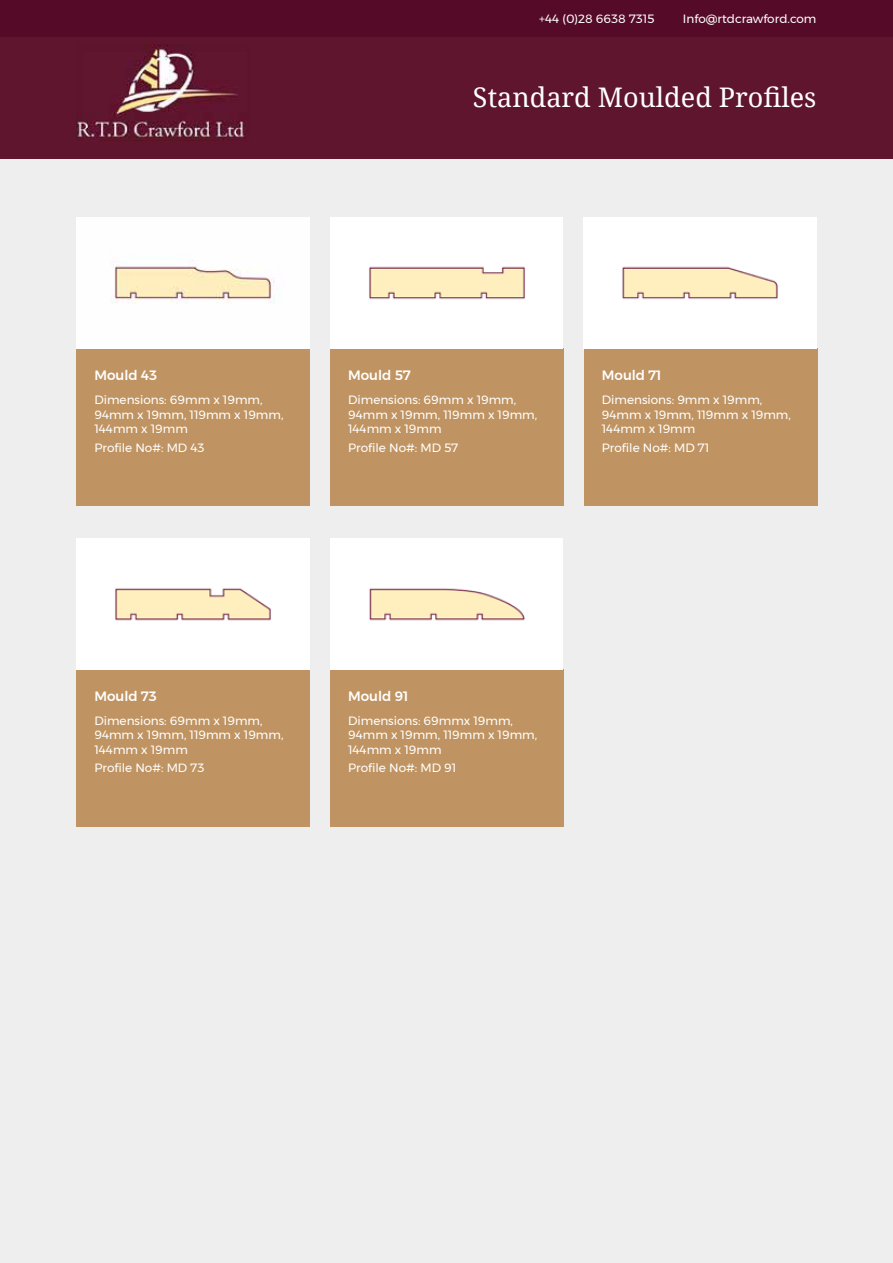
<style>
.page{position:relative;width:893px;height:1263px;background:#eee}
.page>*{position:absolute;margin:0;border:0;box-sizing:border-box;transform-origin:0 0}
.t1{font:27px "Noto Serif";color:#fff}
.t2{font:500 13.5px "Montserrat";color:#fff}
.t3{font:12px/14.4px "Montserrat";color:#fff}
</style>
<div class="page">
<div style="left:0;top:0;width:893px;height:43px;background:#550a27"></div>
<div style="left:0;top:37px;width:893px;height:121px;background:#5f152e"></div>
<img style="left:77px;top:45px;width:170px;height:95px">
<div style="left:77px;top:349px;width:233px;height:157px;background:#c09462"></div>
<img style="left:77px;top:217px;width:232px;height:132px">
<div style="left:330px;top:349px;width:233px;height:157px;background:#c09462"></div>
<img style="left:330px;top:217px;width:233px;height:132px">
<div style="left:584px;top:349px;width:233px;height:157px;background:#c09462"></div>
<img style="left:584px;top:217px;width:232px;height:132px">
<div style="left:77px;top:669px;width:233px;height:158px;background:#c09462"></div>
<img style="left:77px;top:538px;width:232px;height:131px">
<div style="left:330px;top:669px;width:233px;height:158px;background:#c09462"></div>
<img style="left:330px;top:538px;width:233px;height:131px">
<p class="t3" style="left:539px;top:12px;width:117px">+44 (0)28 6638 7315</p>
<p class="t3" style="left:683px;top:12px;width:135px">Info@rtdcrawford.com</p>
<h1 class="t1" style="left:473px;top:79px;width:345px">Standard Moulded Profiles</h1>
<p class="t2" style="left:94px;top:365px;width:64px">Mould 43</p>
<p class="t3" style="left:94px;top:392px;width:191px">Dimensions: 69mm x 19mm,<br>94mm x 19mm, 119mm x 19mm,<br>144mm x 19mm</p>
<p class="t3" style="left:94px;top:440px;width:112px">Profile No#: MD 43</p>
<p class="t2" style="left:348px;top:365px;width:64px">Mould 57</p>
<p class="t3" style="left:348px;top:392px;width:191px">Dimensions: 69mm x 19mm,<br>94mm x 19mm, 119mm x 19mm,<br>144mm x 19mm</p>
<p class="t3" style="left:348px;top:440px;width:112px">Profile No#: MD 57</p>
<p class="t2" style="left:602px;top:365px;width:61px">Mould 71</p>
<p class="t3" style="left:602px;top:392px;width:191px">Dimensions: 9mm x 19mm,<br>94mm x 19mm, 119mm x 19mm,<br>144mm x 19mm</p>
<p class="t3" style="left:602px;top:440px;width:109px">Profile No#: MD 71</p>
<p class="t2" style="left:94px;top:685px;width:64px">Mould 73</p>
<p class="t3" style="left:94px;top:713px;width:191px">Dimensions: 69mm x 19mm,<br>94mm x 19mm, 119mm x 19mm,<br>144mm x 19mm</p>
<p class="t3" style="left:94px;top:761px;width:111px">Profile No#: MD 73</p>
<p class="t2" style="left:348px;top:685px;width:62px">Mould 91</p>
<p class="t3" style="left:348px;top:713px;width:191px">Dimensions: 69mmx 19mm,<br>94mm x 19mm, 119mm x 19mm,<br>144mm x 19mm</p>
<p class="t3" style="left:348px;top:761px;width:110px">Profile No#: MD 91</p>
</div>
